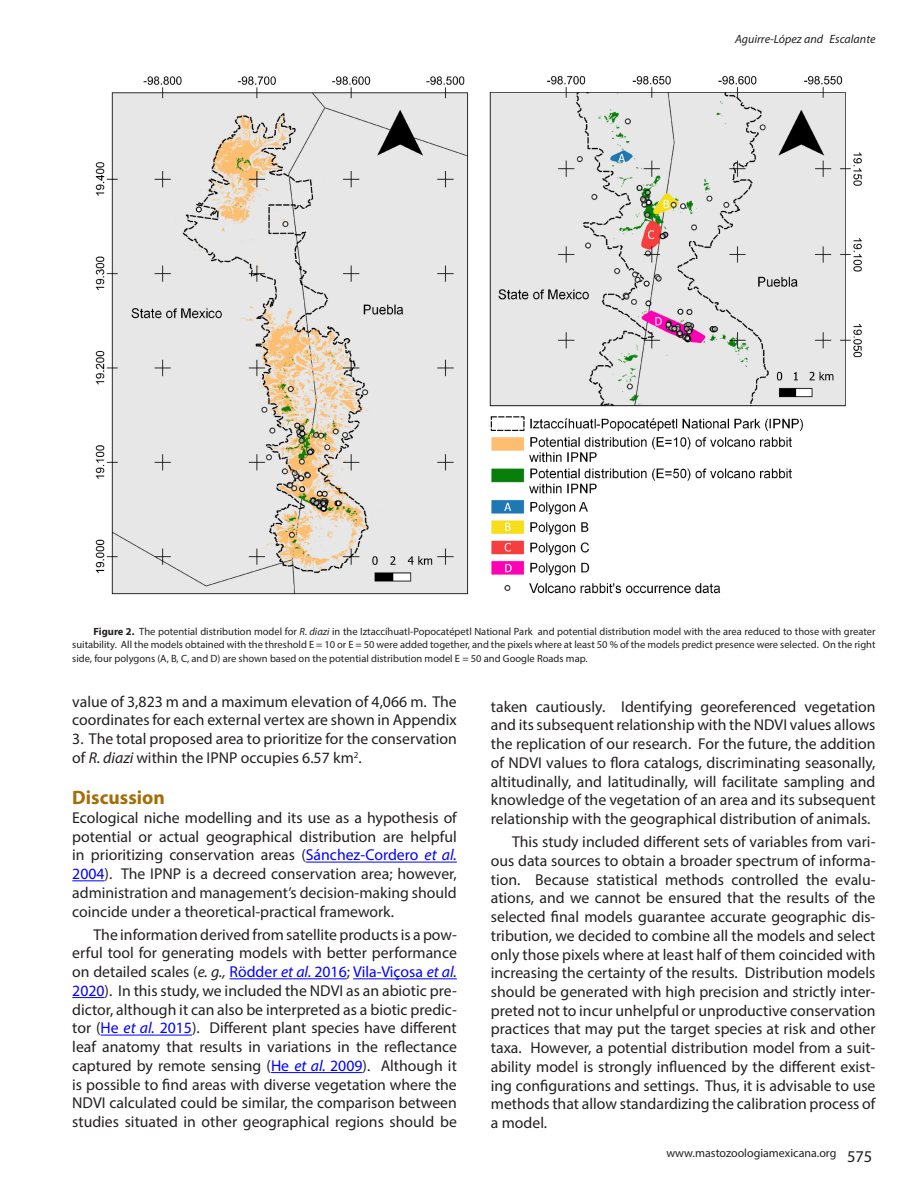
<style>
.page{position:relative;width:918px;height:1188px;background:#fff}
.page>*{position:absolute;margin:0;border:0;box-sizing:border-box;transform-origin:0 0}
.t1{font:700 19.5px "Myriad Pro";color:#a46d05}
.t2{font:15.75px/18.8px "Myriad Pro";color:#231f20;text-align:justify}
.t3{font:15.75px/18.8px "Myriad Pro";color:#222;text-align:justify}
.t4{font:12px "Myriad Pro";color:#231f20}
.t5{font:italic 12px "Myriad Pro";color:#231f20}
.t6{font:10.5px/13.5px "Myriad Pro";color:#231f20;text-align:justify}
.s1{font-weight:700}
.s2{font-style:italic}
.s3{color:#231f20}
.s4{color:#00f}
.s5{font-style:italic;color:#00f}
.s6{font-size:16.5px}
</style>
<div class="page">
<hr style="left:306px;top:862px;width:151px;height:1px;background:#00f">
<hr style="left:72px;top:880px;width:33px;height:1px;background:#00f">
<hr style="left:229px;top:978px;width:118px;height:1px;background:#00f">
<hr style="left:353px;top:978px;width:104px;height:1px;background:#00f">
<hr style="left:72px;top:997px;width:33px;height:1px;background:#00f">
<hr style="left:101px;top:1035px;width:91px;height:1px;background:#00f">
<hr style="left:271px;top:1072px;width:92px;height:1px;background:#00f">
<img style="left:95px;top:76px;width:767px;height:519px">
<p class="t5" style="left:735px;top:32px;width:142px">Aguirre-López and Escalante</p>
<p class="t6" style="left:72px;top:625px;width:805px;text-indent:21px"><span class="s1">Figure 2.</span> The potential distribution model for <span class="s2">R. diazi</span> in the Iztaccíhuatl-Popocatépetl National Park and potential distribution model with the area reduced to those with greater suitability. All the models obtained with the threshold E = 10 or E = 50 were added together, and the pixels where at least 50 % of the models predict presence were selected. On the right side, four polygons (A, B, C, and D) are shown based on the potential distribution model E = 50 and Google Roads map.</p>
<p class="t2" style="left:72px;top:692px;width:386px">value of 3,823 m and a maximum elevation of 4,066 m. The coordinates for each external vertex are shown in Appendix</p>
<p class="t2" style="left:72px;top:729px;width:386px">3. The total proposed area to prioritize for the conservation of <span class="s2">R. diazi</span> within the IPNP occupies 6.57 km<sup>2</sup>.</p>
<p class="t1" style="left:72px;top:785px;width:94px">Discussion</p>
<p class="t3" style="left:72px;top:808px;width:386px"><span class="s3">Ecological niche modelling and its use as a hypothesis of potential or actual geographical distribution are helpful in prioritizing conservation areas</span> (<span class="s4">Sánchez-Cordero</span> <span class="s5">et al.<br></span><span class="s4">2004</span>). The <span class="s3">IPNP</span> is a decreed conservation area; however, administration and management’s decision-making should coincide under a theoretical-practical framework.</p>
<p class="t2" style="left:72px;top:925px;width:386px;text-indent:21px">The information derived from satellite products is a pow&shy;erful tool for generating models with better performance on detailed scales (<span class="s2">e. g.,</span> <span class="s4">Rödder</span> <span class="s5">et al.</span> <span class="s4">2016</span>; <span class="s4">Vila-Viçosa</span> <span class="s5">et al.<br></span><span class="s4">2020</span>). In this study, we included the NDVI as an abiotic pre&shy;dictor, although it can also be interpreted as a biotic predic&shy;tor (<span class="s4">He</span> <span class="s5">et al.</span> <span class="s4">2015</span>). Different plant species have different leaf anatomy that results in variations in the reflectance captured by remote sensing (<span class="s4">He</span> <span class="s5">et al.</span> <span class="s4">2009</span>). Although it is possible to find areas with diverse vegetation where the NDVI calculated could be similar, the comparison between studies situated in other geographical regions should be</p>
<p class="t2" style="left:491px;top:697px;width:386px">taken cautiously. Identifying georeferenced vegetation and its subsequent relationship with the NDVI values allows the replication of our research. For the future, the addition of NDVI values to flora catalogs, discriminating seasonally, altitudinally, and latitudinally, will facilitate sampling and knowledge of the vegetation of an area and its subsequent relationship with the geographical distribution of animals.</p>
<p class="t2" style="left:491px;top:832px;width:386px;text-indent:21px">This study included different sets of variables from vari&shy;ous data sources to obtain a broader spectrum of informa&shy;tion. Because statistical methods controlled the evalu&shy;ations, and we cannot be ensured that the results of the selected final models guarantee accurate geographic dis&shy;tribution, we decided to combine all the models and select only those pixels where at least half of them coincided with increasing the certainty of the results. Distribution models should be generated with high precision and strictly inter&shy;preted not to incur unhelpful or unproductive conservation practices that may put the target species at risk and other taxa. However, a potential distribution model from a suit&shy;ability model is strongly influenced by the different exist&shy;ing configurations and settings. Thus, it is advisable to use methods that allow standardizing the calibration process of a model.</p>
<p class="t4" style="left:666px;top:1146px;width:208px">www.mastozoologiamexicana.org <span class="s6">575</span></p>
</div>
